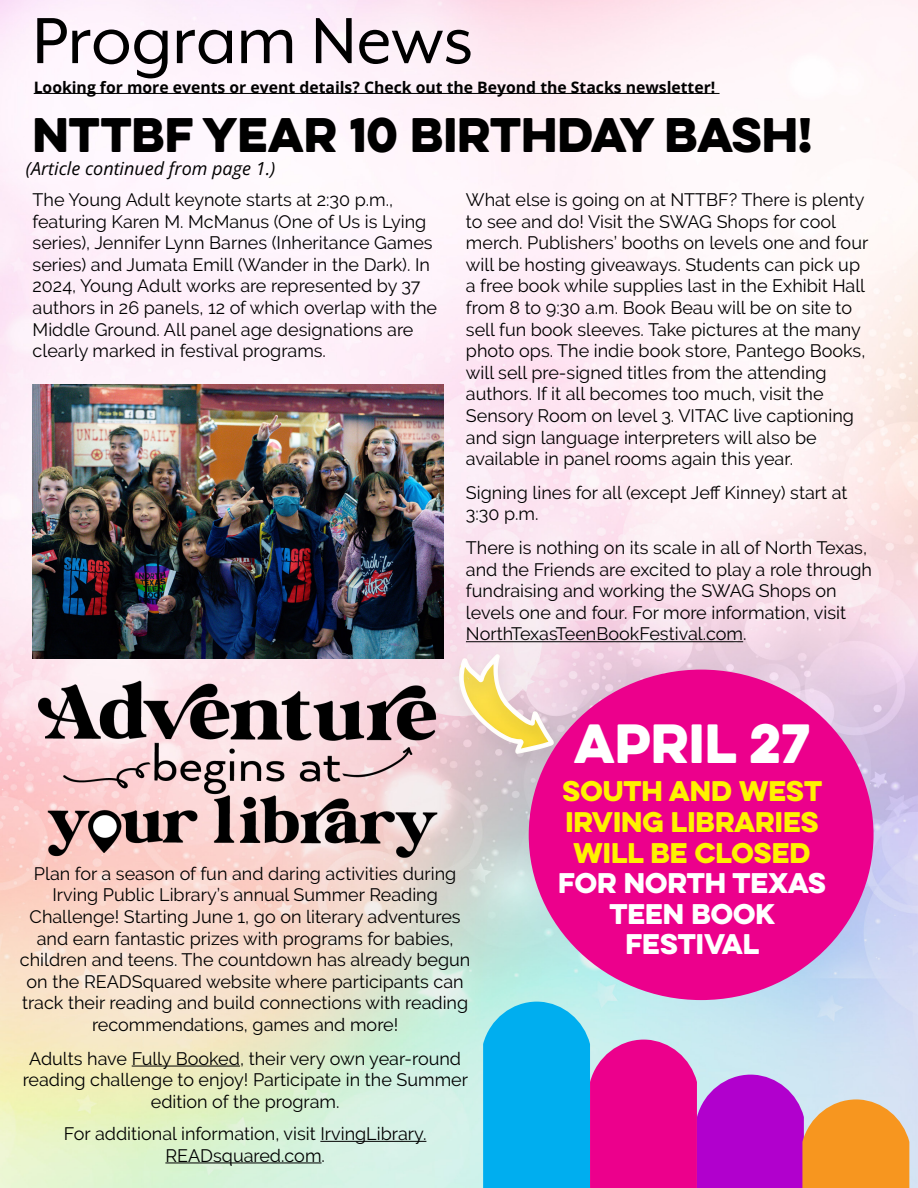
<style>
.page{position:relative;width:918px;height:1188px;background:#fff}
.page>*{position:absolute;margin:0;border:0;box-sizing:border-box;transform-origin:0 0}
.t1{font:75px "Mr Eaves XL Mod OT";color:#000}
.t2{font:49.5px "Eveleth Clean";color:#fff}
.t3{font:43.5px "Eveleth Clean";color:#000}
.t4{font:25.5px "Eveleth Clean";color:#fff200}
.t5{font:25.5px "Eveleth Clean";color:#fff}
.t6{font:18px/21.6px "Raleway";color:#000}
.t7{font:italic 18px "Open Sans";color:#000}
.t8{font:15.75px "Open Sans";color:#000}
</style>
<div class="page">
<img style="left:0;top:0;width:918px;height:1188px">
<div style="left:483px;top:1002px;width:107px;height:186px;background:#00aeef"></div>
<img style="left:590px;top:1040px;width:107px;height:148px">
<img style="left:697px;top:1075px;width:107px;height:113px">
<img style="left:802px;top:1099px;width:107px;height:89px">
<img style="left:459px;top:654px;width:95px;height:100px">
<hr style="left:34px;top:93px;width:686px;height:1px;background:#000">
<hr style="left:466px;top:641px;width:277px;height:1px;background:#000">
<img style="left:33px;top:384px;width:411px;height:275px">
<div style="left:529px;top:670px;width:345px;height:330px;background:#ec008c;border-radius:50%"></div>
<img style="left:29px;top:667px;width:416px;height:221px">
<hr style="left:132px;top:1066px;width:108px;height:1px;background:#000">
<hr style="left:320px;top:1141px;width:106px;height:1px;background:#000">
<hr style="left:165px;top:1162px;width:157px;height:1px;background:#000">
<p class="t1" style="left:33px;top:0;width:442px">Program News</p>
<p class="t8" style="left:34px;top:76px;width:683px">Looking for more events or event details? Check out the Beyond the Stacks newsletter!</p>
<p class="t3" style="left:33px;top:102px;width:781px">NTTBF YEAR 10 BIRTHDAY BASH!</p>
<p class="t7" style="left:26px;top:156px;width:251px">(Article continued from page 1.)</p>
<p class="t6" style="left:33px;top:189px;width:406px">The Young Adult keynote starts at 2:30 p.m., featuring Karen M. McManus (One of Us is Lying series), Jennifer Lynn Barnes (Inheritance Games series) and Jumata Emill (Wander in the Dark). In 2024, Young Adult works are represented by 37 authors in 26 panels, 12 of which overlap with the Middle Ground. All panel age designations are clearly marked in festival programs.</p>
<p class="t6" style="left:466px;top:189px;width:404px">What else is going on at NTTBF? There is plenty to see and do! Visit the SWAG Shops for cool merch. Publishers’ booths on levels one and four will be hosting giveaways. Students can pick up a free book while supplies last in the Exhibit Hall from 8 to 9:30 a.m. Book Beau will be on site to sell fun book sleeves. Take pictures at the many photo ops. The indie book store, Pantego Books, will sell pre-signed titles from the attending authors. If it all becomes too much, visit the Sensory Room on level 3. VITAC live captioning and sign language interpreters will also be available in panel rooms again this year.</p>
<p class="t6" style="left:466px;top:482px;width:383px">Signing lines for all (except Jeff Kinney) start at<br>3:30 p.m.</p>
<p class="t6" style="left:466px;top:537px;width:408px">There is nothing on its scale in all of North Texas, and the Friends are excited to play a role through fundraising and working the SWAG Shops on levels one and four. For more information, visit NorthTexasTeenBookFestival.com.</p>
<p class="t6" style="left:20px;top:863px;width:452px;text-align:center">Plan for a season of fun and daring activities during Irving Public Library’s annual Summer Reading Challenge! Starting June 1, go on literary adventures and earn fantastic prizes with programs for babies, children and teens. The countdown has already begun on the READSquared website where participants can track their reading and build connections with reading recommendations, games and more!</p>
<p class="t6" style="left:23px;top:1048px;width:447px;text-align:center">Adults have Fully Booked, their very own year-round reading challenge to enjoy! Participate in the Summer edition of the program.</p>
<p class="t6" style="left:64px;top:1123px;width:364px;text-align:center">For additional information, visit IrvingLibrary.<br>READsquared.com.</p>
<p class="t2" style="left:574px;top:706px;width:238px">APRIL 27</p>
<p class="t4" style="left:563px;top:772px;width:261px">SOUTH AND WEST</p>
<p class="t4" style="left:565px;top:802px;width:255px">IRVING LIBRARIES</p>
<p class="t4" style="left:574px;top:833px;width:238px">WILL BE CLOSED</p>
<p class="t5" style="left:558px;top:864px;width:269px">FOR NORTH TEXAS</p>
<p class="t5" style="left:609px;top:894px;width:167px">TEEN BOOK</p>
<p class="t5" style="left:625px;top:925px;width:136px">FESTIVAL</p>
</div>
